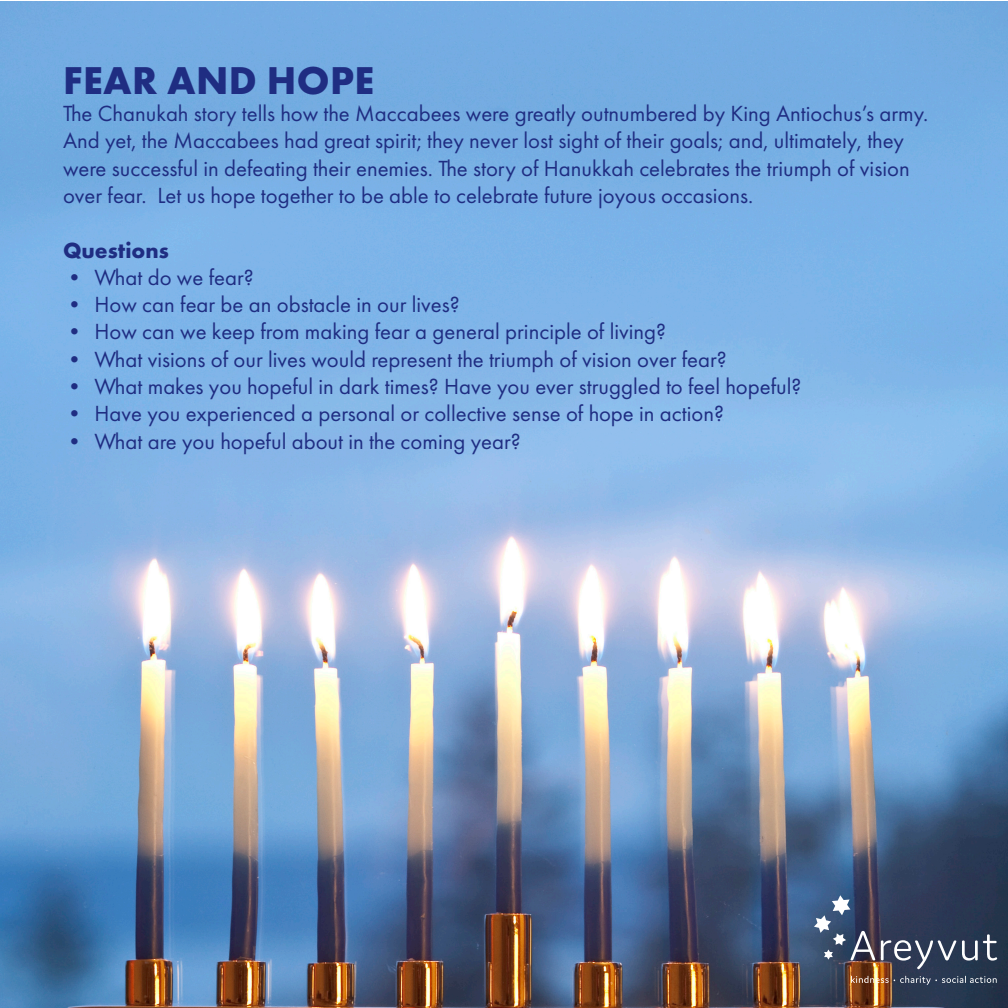
<style>
.page{position:relative;width:1008px;height:1008px;background:#fff}
.page>*{position:absolute;margin:0;border:0;box-sizing:border-box;transform-origin:0 0}
.t1{font:700 40.25px "Futura PT";letter-spacing:.01em;color:#1f2d82}
.t2{font:22.75px/27.3px "Futura PT";color:#1f2d82}
.t3{font:700 22.75px "Futura PT";color:#1f2d82}
</style>
<div class="page">
<img style="left:0;top:1px;width:1008px;height:1007px">
<svg style="left:814px;top:895px;width:183px;height:74px"></svg>
<svg style="left:851px;top:976px;width:146px;height:9px"></svg>
<p class="t1" style="left:63px;top:54px;width:313px">FEAR AND HOPE</p>
<p class="t2" style="left:63px;top:100px;width:867px">The Chanukah story tells how the Maccabees were greatly outnumbered by King Antiochus’s army.<br>And yet, the Maccabees had great spirit; they never lost sight of their goals; and, ultimately, they were successful in defeating their enemies. The story of Hanukkah celebrates the triumph of vision over fear. Let us hope together to be able to celebrate future joyous occasions.</p>
<p class="t3" style="left:63px;top:235px;width:107px">Questions</p>
<p class="t2" style="left:63px;top:263px;width:192px">• What do we fear?</p>
<p class="t2" style="left:63px;top:291px;width:398px">• How can fear be an obstacle in our lives?</p>
<p class="t2" style="left:63px;top:318px;width:605px">• How can we keep from making fear a general principle of living?</p>
<p class="t2" style="left:63px;top:345px;width:665px">• What visions of our lives would represent the triumph of vision over fear?</p>
<p class="t2" style="left:63px;top:373px;width:740px">• What makes you hopeful in dark times? Have you ever struggled to feel hopeful?</p>
<p class="t2" style="left:63px;top:400px;width:662px">• Have you experienced a personal or collective sense of hope in action?</p>
<p class="t2" style="left:63px;top:427px;width:459px">• What are you hopeful about in the coming year?</p>
</div>
